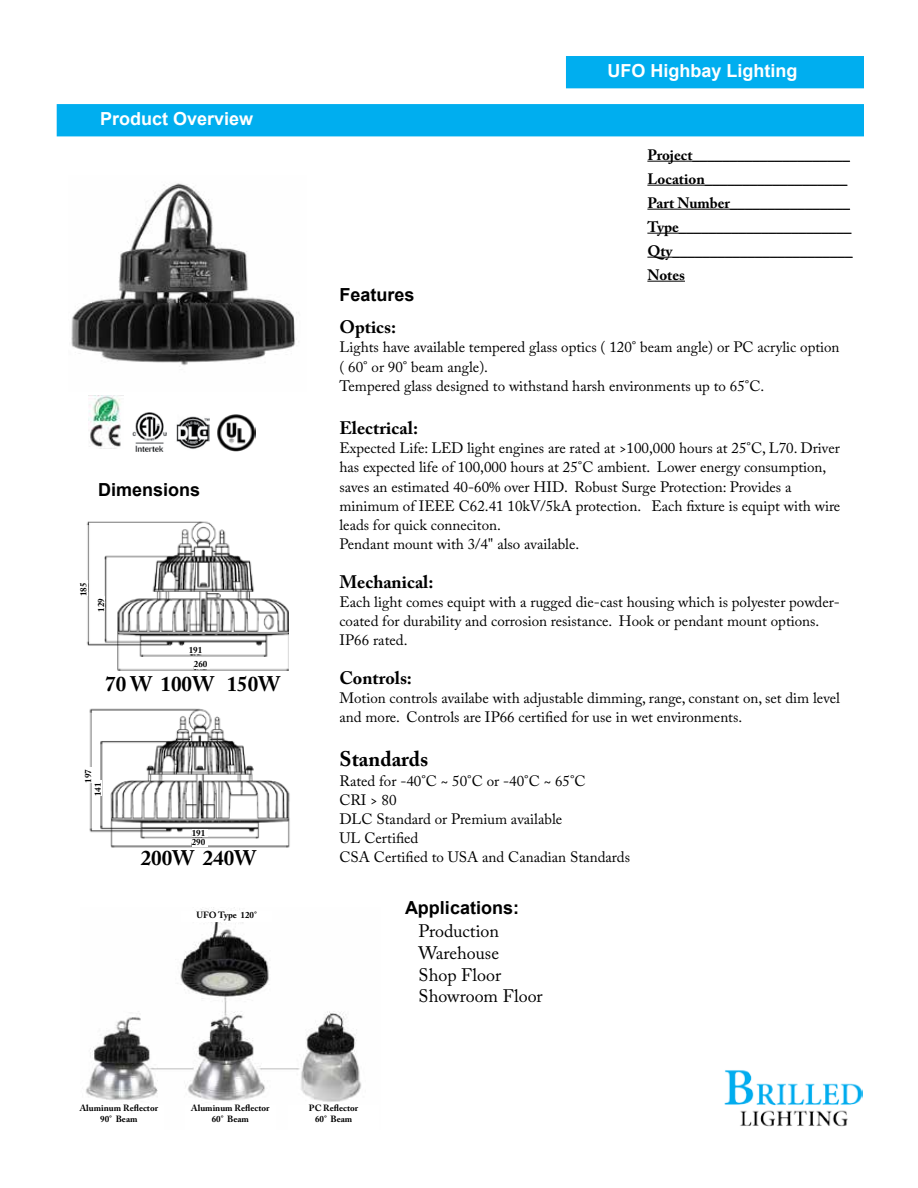
<style>
.page{position:relative;width:918px;height:1188px;background:#fff}
.page>*{position:absolute;margin:0;border:0;box-sizing:border-box;transform-origin:0 0}
.t1{font:700 21px "Adobe Caslon Pro";color:#000}
.t2{font:18px/21.6px "Adobe Caslon Pro";color:#000}
.t3{font:700 18px "Adobe Caslon Pro";color:#000}
.t4{font:700 18px "Arial";color:#fff}
.t5{font:700 18px "Arial";color:#000}
.t6{font:15px/19.2px "Adobe Caslon Pro";color:#000}
.t7{font:700 15px/24px "Adobe Caslon Pro";color:#000}
.t8{font:700 9px/10.8px "Adobe Caslon Pro";color:#000;text-align:center}
</style>
<div class="page">
<div style="left:566px;top:56px;width:298px;height:32px;background:#00aeef"></div>
<img style="left:71px;top:183px;width:228px;height:184px">
<img style="left:88px;top:396px;width:33px;height:53px">
<img style="left:132px;top:413px;width:34px;height:39px">
<img style="left:176px;top:416px;width:33px;height:33px">
<img style="left:89px;top:708px;width:201px;height:140px">
<img style="left:86px;top:521px;width:202px;height:150px">
<img style="left:217px;top:414px;width:38px;height:38px">
<div style="left:194px;top:661px;width:16px;height:7px;background:#fff"></div>
<div style="left:189px;top:646px;width:16px;height:8px;background:#fff"></div>
<div style="left:80px;top:580px;width:8px;height:16px;background:#fff"></div>
<div style="left:97px;top:596px;width:8px;height:16px;background:#fff"></div>
<div style="left:84px;top:767px;width:8px;height:16px;background:#fff"></div>
<div style="left:94px;top:780px;width:8px;height:16px;background:#fff"></div>
<div style="left:192px;top:839px;width:16px;height:8px;background:#fff"></div>
<div style="left:192px;top:829px;width:16px;height:8px;background:#fff"></div>
<img style="left:86px;top:907px;width:276px;height:195px">
<div style="left:181px;top:911px;width:91px;height:10px;background:#fff"></div>
<hr style="left:647px;top:161px;width:203px;height:1px;background:#000">
<hr style="left:647px;top:185px;width:200px;height:1px;background:#000">
<hr style="left:647px;top:209px;width:203px;height:1px;background:#000">
<hr style="left:647px;top:233px;width:204px;height:1px;background:#000">
<hr style="left:647px;top:257px;width:206px;height:1px;background:#000">
<hr style="left:647px;top:281px;width:38px;height:1px;background:#000">
<div style="left:57px;top:104px;width:807px;height:32px;background:#00aeef;border:2px solid #00aeef"></div>
<img style="left:724px;top:1070px;width:138px;height:57px">
<p class="t4" style="left:100px;top:106px;width:155px">Product Overview</p>
<p class="t5" style="left:98px;top:477px;width:104px">Dimensions</p>
<p class="t8" style="left:78px;top:596px;width:15px;rotate:-90deg">185</p>
<p class="t8" style="left:95px;top:612px;width:15px;rotate:-90deg">129</p>
<p class="t8" style="left:189px;top:644px;width:15px">191</p>
<p class="t8" style="left:194px;top:659px;width:15px">260</p>
<h1 class="t1" style="left:105px;top:671px;width:177px">70 W 100W 150W</h1>
<p class="t8" style="left:83px;top:796px;width:28px;line-height:9.8px;text-align:left;text-indent:13px;rotate:-90deg">197<br>141</p>
<p class="t8" style="left:192px;top:827px;width:15px">191</p>
<p class="t8" style="left:192px;top:837px;width:15px">290</p>
<h1 class="t1" style="left:141px;top:846px;width:117px">200W 240W</h1>
<p class="t8" style="left:197px;top:909px;width:62px">UFO Type 120°</p>
<p class="t4" style="left:608px;top:58px;width:192px">UFO Highbay Lighting</p>
<p class="t5" style="left:339px;top:282px;width:77px">Features</p>
<p class="t7" style="left:647px;top:142px;width:207px">Project_____________________<br>Location___________________<br>Part Number________________<br>Type_______________________<br>Qty________________________<br>Notes</p>
<p class="t3" style="left:339px;top:316px;width:58px">Optics:</p>
<p class="t6" style="left:339px;top:338px;width:502px">Lights have available tempered glass optics ( 120° beam angle) or PC acrylic option ( 60° or 90° beam angle).<br>Tempered glass designed to withstand harsh environments up to 65°C.</p>
<p class="t3" style="left:339px;top:417px;width:80px">Electrical:</p>
<p class="t6" style="left:339px;top:438px;width:502px">Expected Life: LED light engines are rated at &gt;100,000 hours at 25°C, L70. Driver has expected life of 100,000 hours at 25°C ambient. Lower energy consumption, saves an estimated 40-60% over HID. Robust Surge Protection: Provides a minimum of IEEE C62.41 10kV/5kA protection. Each fixture is equipt with wire leads for quick conneciton.<br>Pendant mount with 3/4" also available.</p>
<p class="t3" style="left:339px;top:571px;width:96px">Mechanical:</p>
<p class="t6" style="left:339px;top:592px;width:502px">Each light comes equipt with a rugged die-cast housing which is polyester powder&shy;coated for durability and corrosion resistance. Hook or pendant mount options.<br>IP66 rated.</p>
<p class="t3" style="left:339px;top:667px;width:74px">Controls:</p>
<p class="t6" style="left:339px;top:688px;width:502px">Motion controls availabe with adjustable dimming, range, constant on, set dim level and more. Controls are IP66 certified for use in wet environments.</p>
<h1 class="t1" style="left:339px;top:747px;width:90px">Standards</h1>
<p class="t6" style="left:339px;top:771px;width:292px">Rated for -40°C ~ 50°C or -40°C ~ 65°C<br>CRI &gt; 80<br>DLC Standard or Premium available<br>UL Certified<br>CSA Certified to USA and Canadian Standards</p>
<p class="t5" style="left:405px;top:895px;width:116px">Applications:</p>
<p class="t2" style="left:419px;top:920px;width:126px">Production<br>Warehouse<br>Shop Floor<br>Showroom Floor</p>
<p class="t8" style="left:80px;top:1103px;width:80px">Aluminum Reflector<br>90° Beam</p>
<p class="t8" style="left:191px;top:1103px;width:80px">Aluminum Reflector<br>60° Beam</p>
<p class="t8" style="left:309px;top:1103px;width:51px">PC Reflector<br>60° Beam</p>
</div>
